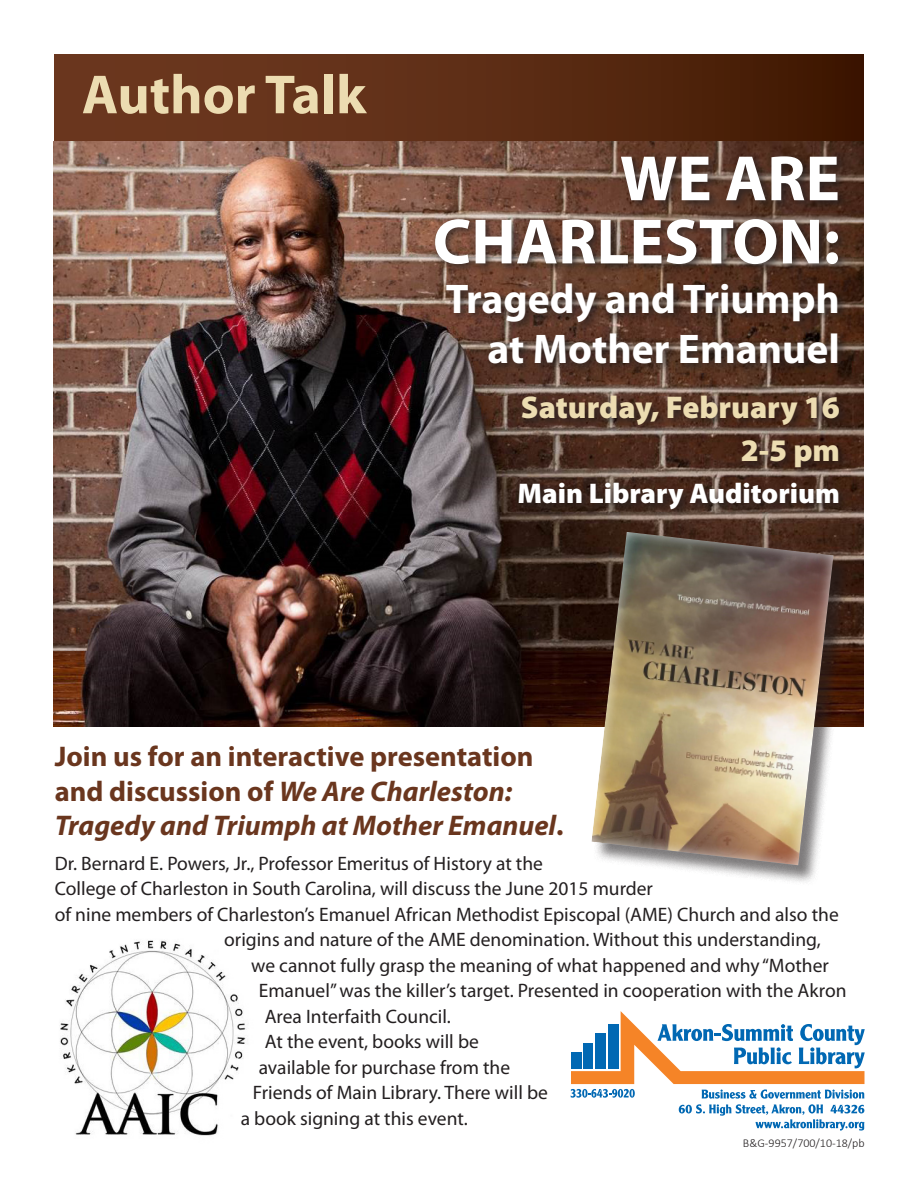
<style>
.page{position:relative;width:918px;height:1188px;background:#fff}
.page>*{position:absolute;margin:0;border:0;box-sizing:border-box;transform-origin:0 0}
.No_Spacing{font:700 64.65px "Myriad Pro";color:#fff}
.No_Spacing-2{font:700 55.5px "Myriad Pro";color:#ecdcb1}
.No_Spacing-3{font:700 41.55px/49.9px "Myriad Pro";color:#fff;text-align:right}
.No_Spacing-4{font:900 31.5px/43.5px "Myriad Pro";color:#ecdcb1;text-align:right}
.No_Spacing-5{font:700 28.5px/34.5px "Myriad Pro";color:#6a361e}
.No_Spacing-6{font:900 28.5px "Myriad Pro";color:#fff}
.No_Spacing-7{font:19.5px "Myriad Pro";color:#231f20}
.t1{font:300 12px "Calibri";color:#231f20}
.s1{font-style:italic}
</style>
<div class="page">
<div style="left:54px;top:55px;width:809px;height:86px;background:linear-gradient(to right,#723c23,#431b04)"></div>
<img style="left:54px;top:141px;width:809px;height:585px">
<img style="left:60px;top:940px;width:186px;height:196px">
<div style="left:592px;top:533px;width:262px;height:353px;background:#231f20;opacity:.59"></div>
<img style="left:590px;top:530px;width:244px;height:337px">
<div style="left:431px;top:152px;width:420px;height:368px;background:#231f20;opacity:.75"></div>
<svg style="left:571px;top:1011px;width:294px;height:120px"></svg>
<p class="No_Spacing-2" style="left:82px;top:58px;width:286px">Author Talk</p>
<p class="No_Spacing" style="left:620px;top:136px;width:222px">WE ARE</p>
<p class="No_Spacing" style="left:433px;top:199px;width:409px">CHARLESTON:</p>
<p class="No_Spacing-3" style="left:446px;top:273px;width:396px">Tragedy and Triumph at Mother Emanuel</p>
<p class="No_Spacing-4" style="left:521px;top:384px;width:321px">Saturday, February 16<br>2-5 pm</p>
<p class="No_Spacing-6" style="left:517px;top:475px;width:324px">Main Library Auditorium</p>
<p class="No_Spacing-5" style="left:55px;top:738px;width:510px">Join us for an interactive presentation and discussion of <span class="s1">We Are Charleston:<br>Tragedy and Triumph at Mother Emanuel</span>.</p>
<p class="No_Spacing-7" style="left:55px;top:851px;width:490px">Dr. Bernard E. Powers, Jr., Professor Emeritus of History at the</p>
<p class="No_Spacing-7" style="left:55px;top:877px;width:600px">College of Charleston in South Carolina, will discuss the June 2015 murder</p>
<p class="No_Spacing-7" style="left:55px;top:902px;width:786px">of nine members of Charleston’s Emanuel African Methodist Episcopal (AME) Church and also the</p>
<p class="No_Spacing-7" style="left:224px;top:928px;width:598px">origins and nature of the AME denomination. Without this understanding,</p>
<p class="No_Spacing-7" style="left:251px;top:953px;width:579px">we cannot fully grasp the meaning of what happened and why “Mother</p>
<p class="No_Spacing-7" style="left:259px;top:979px;width:589px">Emanuel” was the killer’s target. Presented in cooperation with the Akron</p>
<p class="No_Spacing-7" style="left:265px;top:1004px;width:188px">Area Interfaith Council.</p>
<p class="No_Spacing-7" style="left:265px;top:1030px;width:216px">At the event, books will be</p>
<p class="No_Spacing-7" style="left:259px;top:1055px;width:253px">available for purchase from the</p>
<p class="No_Spacing-7" style="left:253px;top:1081px;width:297px">Friends of Main Library. There will be</p>
<p class="No_Spacing-7" style="left:241px;top:1107px;width:229px">a book signing at this event.</p>
<p class="t1" style="left:743px;top:1135px;width:123px">B&amp;G-9957/700/10-18/pb</p>
</div>
